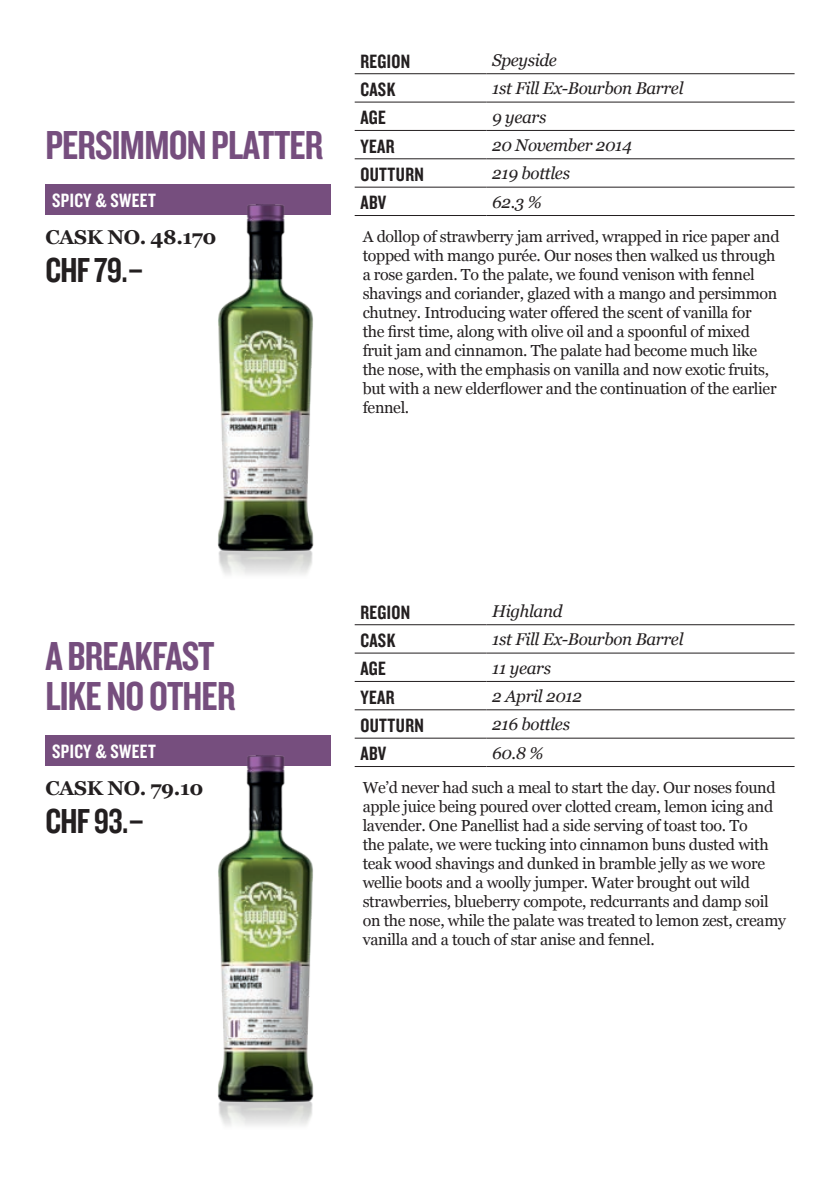
<style>
.page{position:relative;width:840px;height:1191px;background:#fff}
.page>*{position:absolute;margin:0;border:0;box-sizing:border-box;transform-origin:0 0}
.t1{font:42px/40px "Knockout 49 Liteweight";letter-spacing:-.02em;color:#764e7e}
.t2{font:36px "Knockout 49 Liteweight";letter-spacing:-.02em;color:#231f20}
.t3{font:20px "Knockout 49 Liteweight";letter-spacing:.02em;color:#231f20}
.t4{font:700 20px "Georgia";letter-spacing:-.02em;color:#231f20}
.t5{font:20px "Knockout 49 Liteweight";letter-spacing:.02em;color:#fff}
.t6{font:italic 17px "Georgia";letter-spacing:-.02em;color:#231f20}
.t7{font:16px/19px "Georgia";letter-spacing:-.02em;color:#231f20}
</style>
<div class="page">
<div style="left:45px;top:184px;width:285px;height:31px;background:#764e7e"></div>
<hr style="left:354px;top:73px;width:132px;height:1px;background:#231f20">
<hr style="left:486px;top:73px;width:308px;height:1px;background:#231f20">
<hr style="left:354px;top:102px;width:132px;height:1px;background:#231f20">
<hr style="left:486px;top:102px;width:308px;height:1px;background:#231f20">
<hr style="left:354px;top:130px;width:132px;height:1px;background:#231f20">
<hr style="left:486px;top:130px;width:308px;height:1px;background:#231f20">
<hr style="left:354px;top:158px;width:132px;height:1px;background:#231f20">
<hr style="left:486px;top:158px;width:308px;height:1px;background:#231f20">
<hr style="left:354px;top:187px;width:132px;height:1px;background:#231f20">
<hr style="left:486px;top:187px;width:308px;height:1px;background:#231f20">
<hr style="left:354px;top:215px;width:132px;height:1px;background:#231f20">
<hr style="left:486px;top:215px;width:308px;height:1px;background:#231f20">
<img style="left:217px;top:204px;width:97px;height:371px">
<div style="left:45px;top:735px;width:285px;height:31px;background:#764e7e"></div>
<hr style="left:354px;top:624px;width:132px;height:1px;background:#231f20">
<hr style="left:486px;top:624px;width:308px;height:1px;background:#231f20">
<hr style="left:354px;top:652px;width:132px;height:1px;background:#231f20">
<hr style="left:486px;top:652px;width:308px;height:1px;background:#231f20">
<hr style="left:354px;top:681px;width:132px;height:1px;background:#231f20">
<hr style="left:486px;top:681px;width:308px;height:1px;background:#231f20">
<hr style="left:354px;top:709px;width:132px;height:1px;background:#231f20">
<hr style="left:486px;top:709px;width:308px;height:1px;background:#231f20">
<hr style="left:354px;top:737px;width:132px;height:1px;background:#231f20">
<hr style="left:486px;top:737px;width:308px;height:1px;background:#231f20">
<hr style="left:354px;top:766px;width:132px;height:1px;background:#231f20">
<hr style="left:486px;top:766px;width:308px;height:1px;background:#231f20">
<img style="left:217px;top:755px;width:97px;height:371px">
<h1 class="t1" style="left:45px;top:123px;width:279px">PERSIMMON PLATTER</h1>
<p class="t5" style="left:52px;top:188px;width:105px">SPICY &amp; SWEET</p>
<p class="t4" style="left:45px;top:222px;width:173px">CASK NO. 48.170</p>
<h2 class="t2" style="left:45px;top:247px;width:100px">CHF 79.–</h2>
<p class="t3" style="left:360px;top:48px;width:51px">REGION</p>
<p class="t6" style="left:492px;top:48px;width:66px">Speyside</p>
<p class="t3" style="left:360px;top:77px;width:37px">CASK</p>
<p class="t6" style="left:492px;top:76px;width:193px">1st Fill Ex-Bourbon Barrel</p>
<p class="t3" style="left:360px;top:105px;width:27px">AGE</p>
<p class="t6" style="left:492px;top:104px;width:56px">9 years</p>
<p class="t3" style="left:360px;top:133px;width:36px">YEAR</p>
<p class="t6" style="left:492px;top:133px;width:141px">20 November 2014</p>
<p class="t3" style="left:360px;top:162px;width:65px">OUTTURN</p>
<p class="t6" style="left:492px;top:161px;width:79px">219 bottles</p>
<p class="t3" style="left:360px;top:190px;width:28px">ABV</p>
<p class="t6" style="left:492px;top:189px;width:51px">62.3 %</p>
<p class="t7" style="left:362px;top:226px;width:418px">A dollop of strawberry jam arrived, wrapped in rice paper and topped with mango purée. Our noses then walked us through a rose garden. To the palate, we found venison with fennel shavings and coriander, glazed with a mango and persimmon chutney. Introducing water offered the scent of vanilla for<br>the first time, along with olive oil and a spoonful of mixed fruit jam and cinnamon. The palate had become much like the nose, with the emphasis on vanilla and now exotic fruits, but with a new elderflower and the continuation of the earlier fennel.</p>
<h1 class="t1" style="left:45px;top:634px;width:191px">A BREAKFAST<br>LIKE NO OTHER</h1>
<p class="t5" style="left:52px;top:739px;width:105px">SPICY &amp; SWEET</p>
<p class="t4" style="left:45px;top:773px;width:159px">CASK NO. 79.10</p>
<h2 class="t2" style="left:45px;top:798px;width:101px">CHF 93.–</h2>
<p class="t3" style="left:360px;top:599px;width:51px">REGION</p>
<p class="t6" style="left:492px;top:598px;width:72px">Highland</p>
<p class="t3" style="left:360px;top:627px;width:37px">CASK</p>
<p class="t6" style="left:492px;top:627px;width:193px">1st Fill Ex-Bourbon Barrel</p>
<p class="t3" style="left:360px;top:656px;width:27px">AGE</p>
<p class="t6" style="left:492px;top:655px;width:60px">11 years</p>
<p class="t3" style="left:360px;top:684px;width:36px">YEAR</p>
<p class="t6" style="left:492px;top:684px;width:91px">2 April 2012</p>
<p class="t3" style="left:360px;top:712px;width:65px">OUTTURN</p>
<p class="t6" style="left:492px;top:712px;width:79px">216 bottles</p>
<p class="t3" style="left:360px;top:741px;width:28px">ABV</p>
<p class="t6" style="left:492px;top:740px;width:53px">60.8 %</p>
<p class="t7" style="left:362px;top:777px;width:424px">We’d never had such a meal to start the day. Our noses found apple juice being poured over clotted cream, lemon icing and lavender. One Panellist had a side serving of toast too. To<br>the palate, we were tucking into cinnamon buns dusted with teak wood shavings and dunked in bramble jelly as we wore wellie boots and a woolly jumper. Water brought out wild strawberries, blueberry compote, redcurrants and damp soil on the nose, while the palate was treated to lemon zest, creamy vanilla and a touch of star anise and fennel.</p>
</div>
